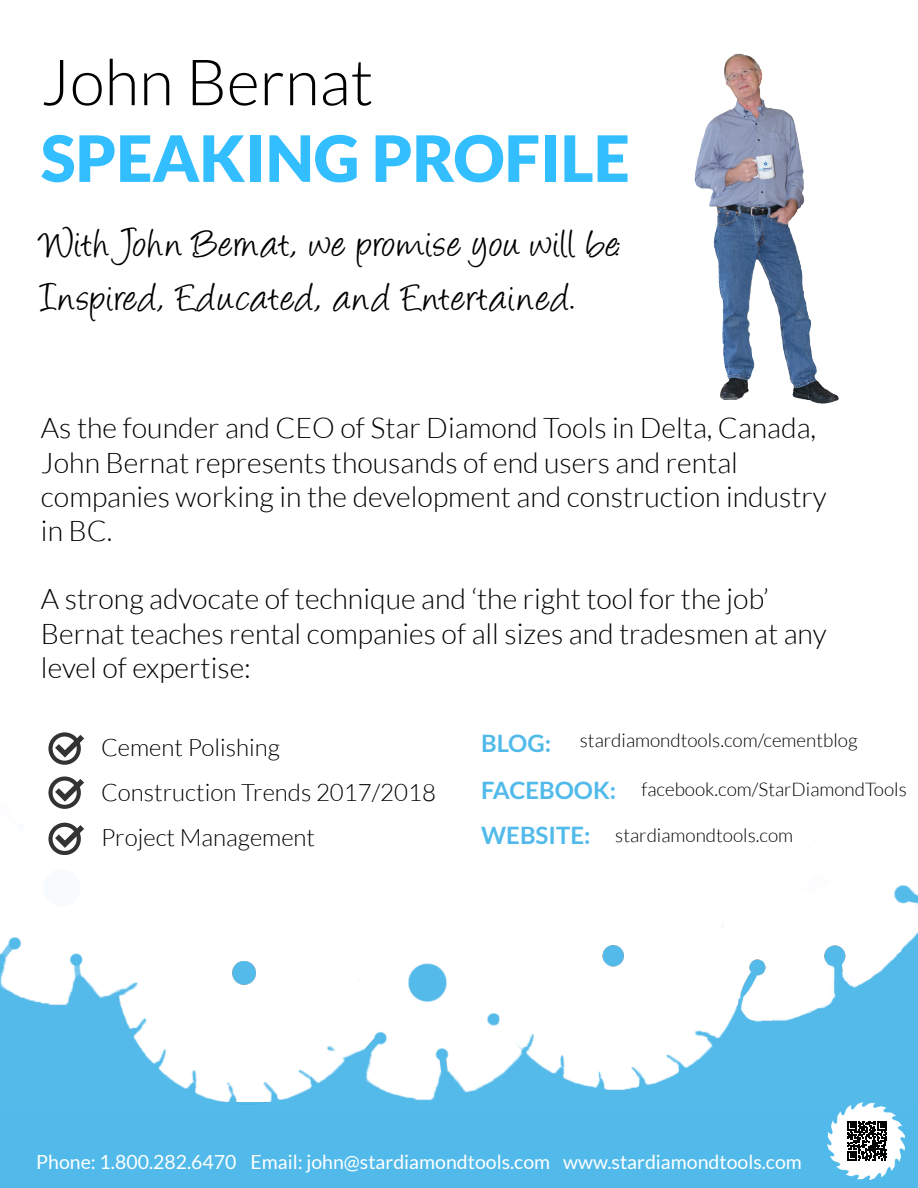
<style>
.page{position:relative;width:918px;height:1188px;background:#fff}
.page>*{position:absolute;margin:0;border:0;box-sizing:border-box;transform-origin:0 0}
.t1{font:900 63.9px "Lato";color:#32beff}
.t2{font:300 63.9px "Lato";color:#000}
.t3{font:44.85px/53.7px "Angelina";letter-spacing:.035em;color:#000}
.t4{font:300 28.5px/34.2px "Lato";color:#000}
.t5{font:300 24px/45px "Lato";color:#000}
.t6{font:700 24px/46.3px "Lato";color:#51baea}
.t7{font:19.5px "Lato";color:#fff}
.t8{font:300 18.75px "Lato";color:#000}
</style>
<div class="page">
<div style="left:0;top:1103px;width:918px;height:85px;background:#51baea"></div>
<img style="left:0;top:822px;width:918px;height:283px">
<img style="left:694px;top:53px;width:145px;height:351px">
<img style="left:828px;top:1103px;width:77px;height:77px">
<svg style="left:847px;top:1121px;width:40px;height:39px;background:#474747"></svg>
<svg style="left:48px;top:732px;width:36px;height:33px"></svg>
<svg style="left:48px;top:776px;width:36px;height:33px"></svg>
<svg style="left:48px;top:823px;width:36px;height:32px"></svg>
<h1 class="t2" style="left:41px;top:48px;width:334px">John Bernat</h1>
<h1 class="t1" style="left:41px;top:121px;width:590px">SPEAKING PROFILE</h1>
<h2 class="t3" style="left:41px;top:222px;width:580px">With John Bernat, we promise you will be:<br>Inspired, Educated, and Entertained.</h2>
<p class="t4" style="left:41px;top:411px;width:787px">As the founder and CEO of Star Diamond Tools in Delta, Canada, John Bernat represents thousands of end users and rental companies working in the development and construction industry in BC.</p>
<p class="t4" style="left:41px;top:582px;width:787px">A strong advocate of technique and ‘the right tool for the job’<br>Bernat teaches rental companies of all sizes and tradesmen at any level of expertise:</p>
<p class="t5" style="left:101px;top:725px;width:336px">Cement Polishing<br>Construction Trends 2017/2018<br>Project Management</p>
<p class="t8" style="left:580px;top:730px;width:279px">stardiamondtools.com/cementblog</p>
<p class="t6" style="left:481px;top:719px;width:137px">BLOG:<br>FACEBOOK:<br>WEBSITE:</p>
<p class="t8" style="left:641px;top:779px;width:267px">facebook.com/StarDiamondTools</p>
<p class="t8" style="left:615px;top:825px;width:179px">stardiamondtools.com</p>
<p class="t7" style="left:36px;top:1151px;width:767px">Phone: 1.800.282.6470 Email: john@stardiamondtools.com www.stardiamondtools.com</p>
</div>
